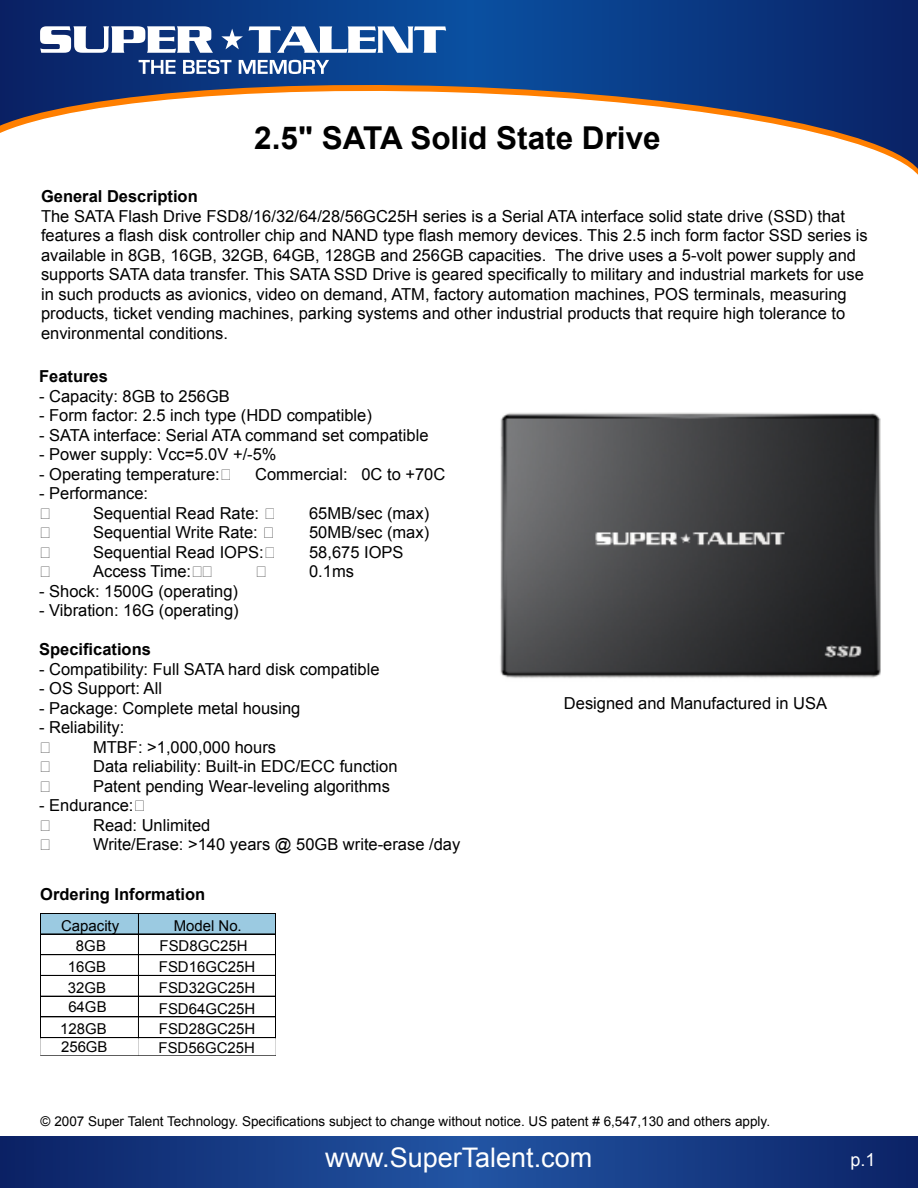
<style>
.page{position:relative;width:918px;height:1188px;background:#fff}
.page>*{position:absolute;margin:0;border:0;box-sizing:border-box;transform-origin:0 0}
.t1{font:700 31.5px "Arial";color:#000}
.t2{font:27px "Arial";color:#fff}
.t3{font:18px "Arial";color:#fff}
.t4{font:16.5px/19.5px "Arial";color:#000}
.t5{font:700 16.5px "Arial";color:#000}
.t6{font:15px "Arial";color:#000}
.t7{font:13.5px "Arial";color:#000}
</style>
<div class="page">
<svg style="left:0;top:0;width:918px;height:78px;background:#0a3882"></svg>
<svg style="left:40px;top:913px;width:236px;height:143px"></svg>
<svg style="left:0;top:78px;width:918px;height:7px;background:#0a3882"></svg>
<svg style="left:0;top:85px;width:918px;height:90px"></svg>
<svg style="left:0;top:1136px;width:918px;height:52px;background:#163b84"></svg>
<svg style="left:40px;top:26px;width:406px;height:27px"></svg>
<svg style="left:139px;top:60px;width:37px;height:14px"></svg>
<svg style="left:183px;top:60px;width:48px;height:14px"></svg>
<svg style="left:239px;top:60px;width:90px;height:14px"></svg>
<img style="left:500px;top:412px;width:381px;height:266px">
<h1 class="t1" style="left:254px;top:117px;width:408px">2.5" SATA Solid State Drive</h1>
<p class="t5" style="left:41px;top:186px;width:158px">General Description</p>
<p class="t4" style="left:41px;top:207px;width:828px">The SATA Flash Drive FSD8/16/32/64/28/56GC25H series is a Serial ATA interface solid state drive (SSD) that features a flash disk controller chip and NAND type flash memory devices. This 2.5 inch form factor SSD series is available in 8GB, 16GB, 32GB, 64GB, 128GB and 256GB capacities. The drive uses a 5-volt power supply and supports SATA data transfer. This SATA SSD Drive is geared specifically to military and industrial markets for use in such products as avionics, video on demand, ATM, factory automation machines, POS terminals, measuring products, ticket vending machines, parking systems and other industrial products that require high tolerance to environmental conditions.</p>
<p class="t5" style="left:39px;top:366px;width:70px">Features</p>
<p class="t4" style="left:39px;top:386px;width:192px">- Capacity: 8GB to 256GB</p>
<p class="t4" style="left:39px;top:406px;width:334px">- Form factor: 2.5 inch type (HDD compatible)</p>
<p class="t4" style="left:39px;top:425px;width:391px">- SATA interface: Serial ATA command set compatible</p>
<p class="t4" style="left:39px;top:445px;width:239px">- Power supply: Vcc=5.0V +/-5%</p>
<p class="t4" style="left:39px;top:464px;width:182px">- Operating temperature:</p>
<p class="t4" style="left:255px;top:464px;width:192px">Commercial: 0C to +70C</p>
<p class="t4" style="left:93px;top:484px;width:168px;text-indent:-54px">- Performance:<br>Sequential Read Rate:</p>
<p class="t4" style="left:309px;top:503px;width:122px">65MB/sec (max)</p>
<p class="t4" style="left:93px;top:523px;width:166px">Sequential Write Rate:</p>
<p class="t4" style="left:309px;top:523px;width:122px">50MB/sec (max)</p>
<p class="t4" style="left:93px;top:542px;width:172px">Sequential Read IOPS:</p>
<p class="t4" style="left:309px;top:542px;width:96px">58,675 IOPS</p>
<p class="t4" style="left:93px;top:562px;width:100px">Access Time:</p>
<p class="t4" style="left:309px;top:562px;width:46px">0.1ms</p>
<p class="t4" style="left:39px;top:581px;width:201px">- Shock: 1500G (operating)</p>
<p class="t4" style="left:39px;top:601px;width:201px">- Vibration: 16G (operating)</p>
<p class="t5" style="left:39px;top:639px;width:113px">Specifications</p>
<p class="t4" style="left:39px;top:659px;width:342px">- Compatibility: Full SATA hard disk compatible</p>
<p class="t4" style="left:39px;top:679px;width:124px">- OS Support: All</p>
<p class="t4" style="left:39px;top:698px;width:263px">- Package: Complete metal housing</p>
<p class="t4" style="left:93px;top:718px;width:306px;text-indent:-54px">- Reliability:<br>MTBF: &gt;1,000,000 hours<br>Data reliability: Built-in EDC/ECC function<br>Patent pending Wear-leveling algorithms</p>
<p class="t4" style="left:93px;top:796px;width:369px;text-indent:-54px">- Endurance:<br>Read: Unlimited<br>Write/Erase: &gt;140 years @ 50GB write-erase /day</p>
<p class="t5" style="left:40px;top:883px;width:167px">Ordering Information</p>
<p class="t6" style="left:61px;top:916px;width:60px">Capacity</p>
<p class="t6" style="left:174px;top:916px;width:69px">Model No.</p>
<p class="t6" style="left:76px;top:936px;width:32px">8GB</p>
<p class="t6" style="left:159px;top:936px;width:90px">FSD8GC25H</p>
<p class="t6" style="left:68px;top:957px;width:40px">16GB</p>
<p class="t6" style="left:159px;top:957px;width:98px">FSD16GC25H</p>
<p class="t6" style="left:68px;top:978px;width:40px">32GB</p>
<p class="t6" style="left:159px;top:978px;width:98px">FSD32GC25H</p>
<p class="t6" style="left:68px;top:997px;width:40px">64GB</p>
<p class="t6" style="left:159px;top:998px;width:98px">FSD64GC25H</p>
<p class="t6" style="left:60px;top:1019px;width:48px">128GB</p>
<p class="t6" style="left:159px;top:1019px;width:98px">FSD28GC25H</p>
<p class="t6" style="left:61px;top:1037px;width:48px">256GB</p>
<p class="t6" style="left:159px;top:1038px;width:98px">FSD56GC25H</p>
<p class="t4" style="left:564px;top:694px;width:265px">Designed and Manufactured in USA</p>
<p class="t7" style="left:41px;top:1113px;width:731px">© 2007 Super Talent Technology. Specifications subject to change without notice. US patent # 6,547,130 and others apply.</p>
<h2 class="t2" style="left:325px;top:1140px;width:269px">www.SuperTalent.com</h2>
<p class="t3" style="left:850px;top:1147px;width:27px">p.1</p>
</div>
